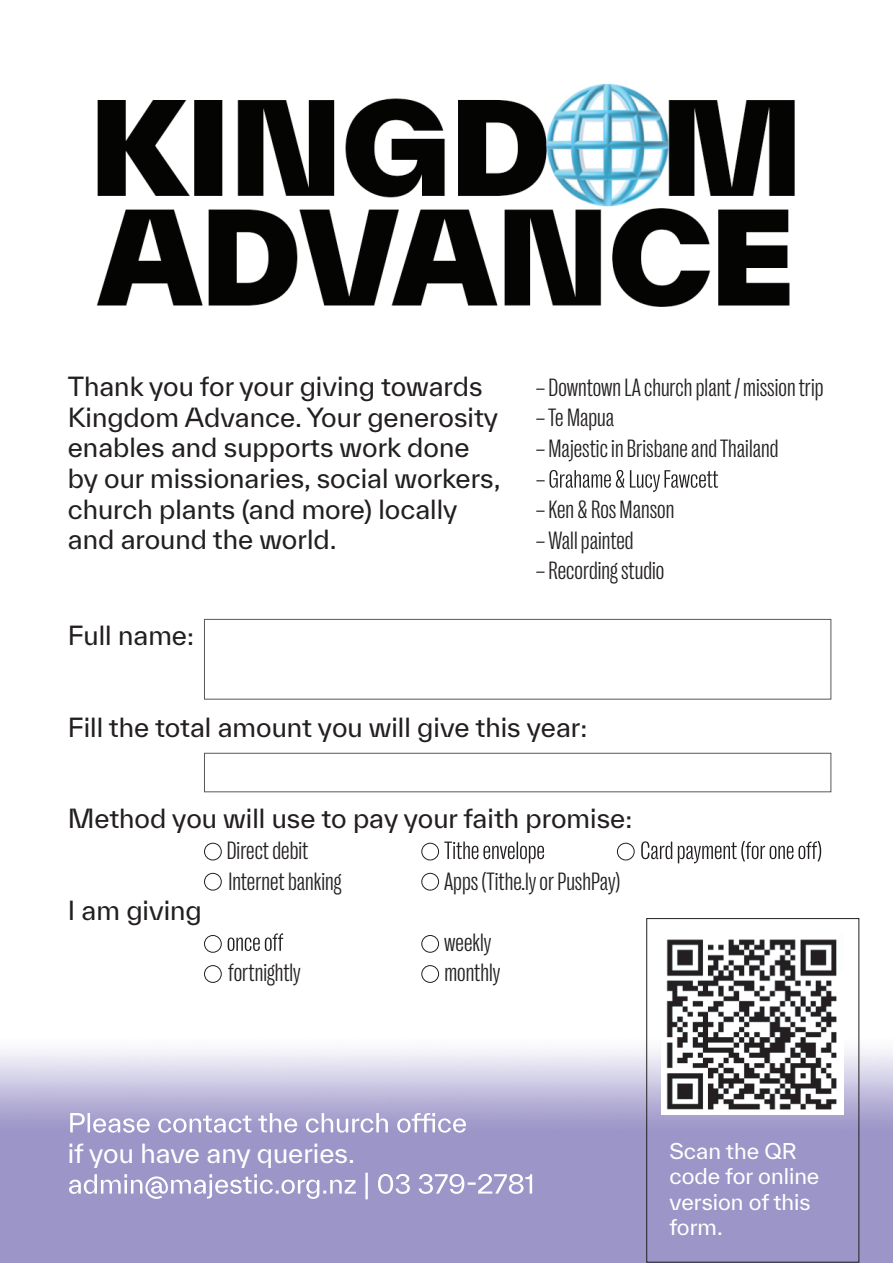
<style>
.page{position:relative;width:893px;height:1263px;background:#fff}
.page>*{position:absolute;margin:0;border:0;box-sizing:border-box;transform-origin:0 0}
.t1{font:25.5px/30.6px "TWK Everett";color:#231f20}
.t2{font:300 condensed 25.5px/30.6px "Right Grotesk";color:#231f20}
.t3{font:25.5px "TWK Everett";color:#fff}
.t4{font:21px/25.2px "TWK Everett";color:#fff}
</style>
<div class="page">
<img style="left:96px;top:83px;width:699px;height:224px">
<img style="left:0;top:1021px;width:893px;height:242px">
<svg style="left:536px;top:470px;width:182px;height:22px"></svg>
<svg style="left:444px;top:841px;width:377px;height:22px"></svg>
<svg style="left:228px;top:933px;width:55px;height:18px"></svg>
<svg style="left:70px;top:1113px;width:396px;height:20px"></svg>
<svg style="left:69px;top:1173px;width:463px;height:26px;background:#b0abd3"></svg>
<div style="left:204px;top:619px;width:627px;height:80px;border:1px solid #57585a"></div>
<div style="left:204px;top:753px;width:627px;height:39px;border:1px solid #57585a"></div>
<img style="left:662px;top:939px;width:182px;height:175px">
<div style="left:646px;top:918px;width:213px;height:344px;border:1px solid #231f20"></div>
<div style="left:204px;top:935px;width:18px;height:18px;border:1px solid #231f20;border-radius:50%"></div>
<div style="left:204px;top:843px;width:18px;height:17px;border:1px solid #231f20;border-radius:50%"></div>
<div style="left:421px;top:935px;width:18px;height:18px;border:1px solid #231f20;border-radius:50%"></div>
<div style="left:421px;top:843px;width:18px;height:17px;border:1px solid #231f20;border-radius:50%"></div>
<div style="left:617px;top:843px;width:18px;height:17px;border:1px solid #231f20;border-radius:50%"></div>
<div style="left:204px;top:965px;width:18px;height:18px;border:1px solid #231f20;border-radius:50%"></div>
<div style="left:204px;top:873px;width:18px;height:17px;border:1px solid #231f20;border-radius:50%"></div>
<div style="left:421px;top:965px;width:18px;height:18px;border:1px solid #231f20;border-radius:50%"></div>
<div style="left:421px;top:873px;width:18px;height:17px;border:1px solid #231f20;border-radius:50%"></div>
<p class="t1" style="left:68px;top:371px;width:434px">Thank you for your giving towards<br>Kingdom Advance. Your generosity enables and supports work done by our missionaries, social workers, church plants (and more) locally and around the world.</p>
<p class="t2" style="left:536px;top:372px;width:289px">– Downtown LA church plant / missiontrip –Te Mapua</p>
<p class="t2" style="left:536px;top:433px;width:244px">– Majestic in Brisbane andThailand</p>
<p class="t2" style="left:536px;top:494px;width:140px">– Ken &amp; Ros Manson –Wallpainted</p>
<p class="t2" style="left:536px;top:555px;width:130px">– Recordingstudio</p>
<p class="t1" style="left:68px;top:619px;width:128px">Full name:</p>
<p class="t1" style="left:68px;top:711px;width:521px">Fill the total amount you will give this year:</p>
<p class="t1" style="left:68px;top:803px;width:566px">Method you will use to pay your faith promise:</p>
<p class="t2" style="left:227px;top:835px;width:116px">Direct debit<br>Internet banking</p>
<p class="t2" style="left:444px;top:866px;width:178px">Apps (Tithe.ly or PushPay)</p>
<p class="t1" style="left:68px;top:895px;width:136px">I am giving</p>
<p class="t2" style="left:444px;top:927px;width:49px">weekly</p>
<p class="t2" style="left:228px;top:957px;width:74px">fortnightly</p>
<p class="t2" style="left:444px;top:957px;width:57px">monthly</p>
<p class="t3" style="left:68px;top:1135px;width:289px">if you have any queries.</p>
<p class="t4" style="left:669px;top:1138px;width:152px">Scan the QR code for online version of this form.</p>
</div>
